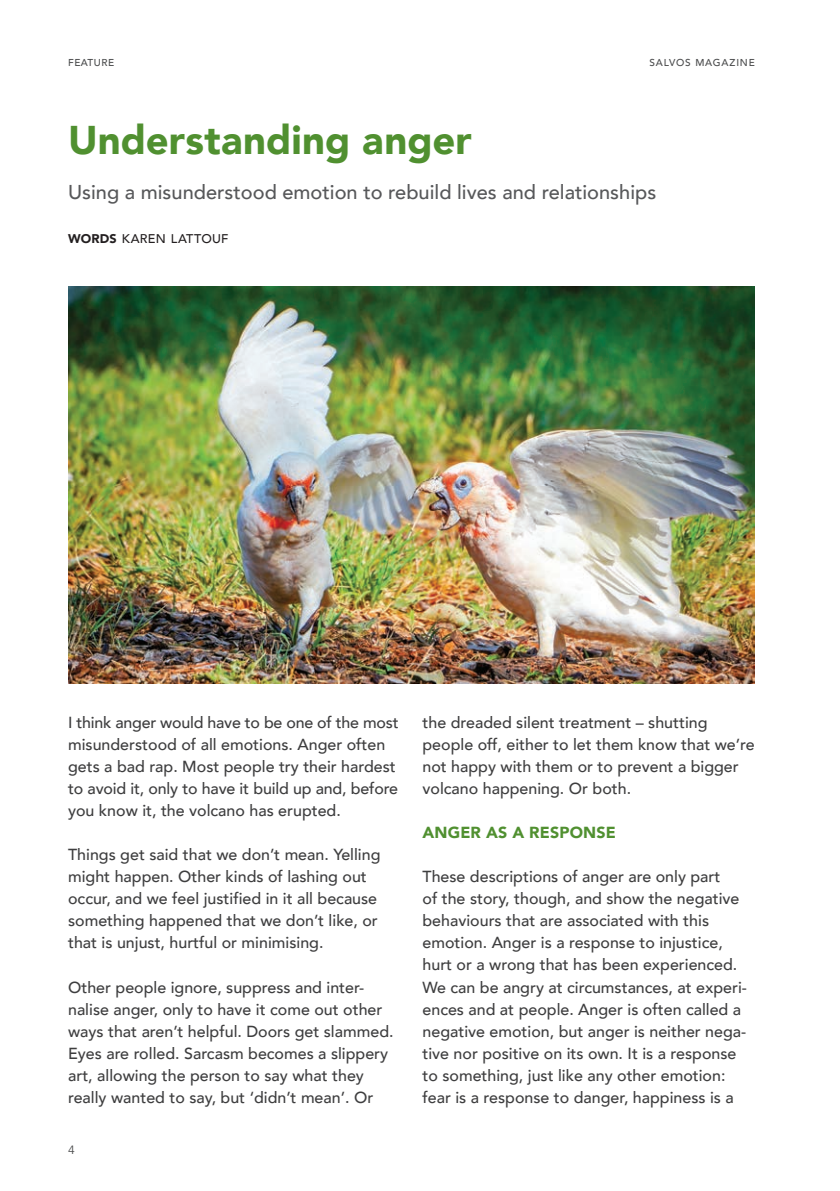
<style>
.page{position:relative;width:840px;height:1191px;background:#fff}
.page>*{position:absolute;margin:0;border:0;box-sizing:border-box;transform-origin:0 0}
.Salvos_Header{font:900 40px "Avenir";letter-spacing:.005em;color:#509030}
.Salvos_Subhead{font:500 20px "Avenir";color:#57585a}
.Body{font:500 16px/22px "Avenir";color:#3e3e3f}
.Intext_Subhead{font:900 16px "Avenir";letter-spacing:.01em;color:#509030}
.Salvos_By-Line{font:500 12.6px "Avenir";letter-spacing:.015em;color:#231f20}
.t1{font:12px "Avenir";color:#4b4c4d}
.Page_name_-_Left{font:500 10px "Avenir";letter-spacing:.08em;color:#4b4c4d}
.Page_name_-_Left-2{font:500 10px "Avenir";letter-spacing:.06em;color:#4b4c4d}
.s1{font-weight:900}
</style>
<div class="page">
<img style="left:68px;top:287px;width:686px;height:396px">
<p class="Page_name_-_Left-2" style="left:68px;top:54px;width:47px">FEATURE</p>
<p class="Salvos_Header" style="left:68px;top:106px;width:405px">Understanding anger</p>
<p class="Page_name_-_Left" style="left:649px;top:54px;width:107px">SALVOS MAGAZINE</p>
<p class="Salvos_Subhead" style="left:68px;top:174px;width:589px">Using a misunderstood emotion to rebuild lives and relationships</p>
<p class="Salvos_By-Line" style="left:68px;top:227px;width:162px"><span class="s1">WORDS</span> KAREN LATTOUF</p>
<p class="Body" style="left:68px;top:710px;width:332px">I think anger would have to be one of the most misunderstood of all emotions. Anger often gets a bad rap. Most people try their hardest to avoid it, only to have it build up and, before you know it, the volcano has erupted.</p>
<p class="Body" style="left:68px;top:842px;width:314px">Things get said that we don’t mean. Yelling might happen. Other kinds of lashing out occur, and we feel justified in it all because something happened that we don’t like, or that is unjust, hurtful or minimising.</p>
<p class="Body" style="left:68px;top:975px;width:327px">Other people ignore, suppress and inter&shy;nalise anger, only to have it come out other ways that aren’t helpful. Doors get slammed.<br>Eyes are rolled. Sarcasm becomes a slippery art, allowing the person to say what they really wanted to say, but ‘didn’t mean’. Or</p>
<p class="t1" style="left:68px;top:1142px;width:8px">4</p>
<p class="Body" style="left:422px;top:710px;width:333px">the dreaded silent treatment – shutting people off, either to let them know that we’re not happy with them or to prevent a bigger volcano happening. Or both.</p>
<p class="Intext_Subhead" style="left:422px;top:819px;width:195px">ANGER AS A RESPONSE</p>
<p class="Body" style="left:422px;top:864px;width:326px">These descriptions of anger are only part<br>of the story, though, and show the negative behaviours that are associated with this emotion. Anger is a response to injustice, hurt or a wrong that has been experienced.<br>We can be angry at circumstances, at experi&shy;ences and at people. Anger is often called a negative emotion, but anger is neither nega&shy;tive nor positive on its own. It is a response to something, just like any other emotion: fear is a response to danger, happiness is a</p>
</div>
